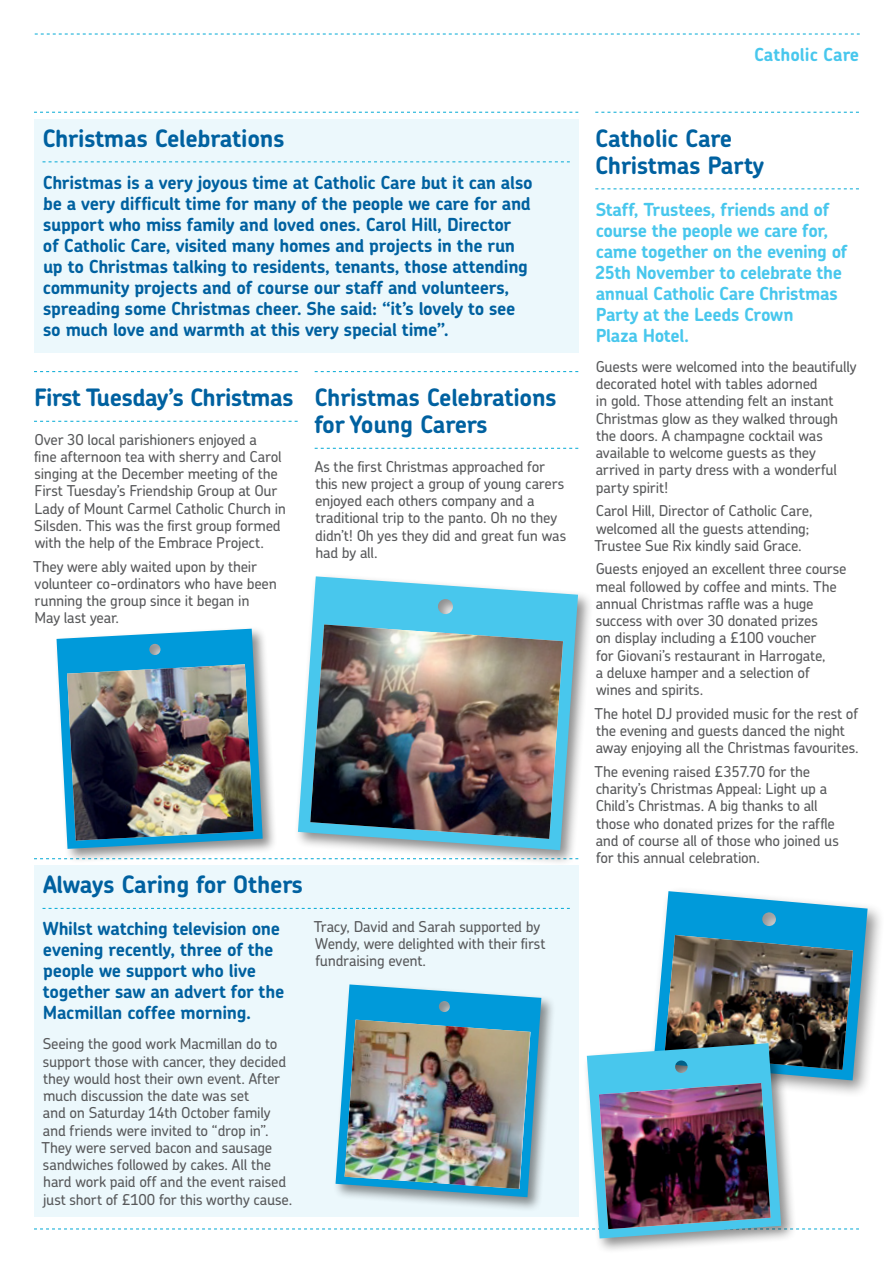
<style>
.page{position:relative;width:893px;height:1263px;background:#fff}
.page>*{position:absolute;margin:0;border:0;box-sizing:border-box;transform-origin:0 0}
.t1{font:700 24px/27px "Chevin";letter-spacing:-.01em;color:#0061a0}
.t2{font:700 18px/21px "Chevin";letter-spacing:-.02em;color:#0061a0}
.t3{font:700 18px/21px "Chevin";letter-spacing:-.02em;color:#48c7ed}
.t4{font:700 18px "Chevin";color:#48c7ed}
.t5{font:500 15px/17.2px "Chevin";letter-spacing:-.015em;color:#58595b}
</style>
<div class="page">
<svg style="left:35px;top:34px;width:825px;height:1px"></svg>
<div style="left:34px;top:119px;width:544px;height:234px;background:#ecf8fc"></div>
<svg style="left:34px;top:112px;width:544px;height:1px"></svg>
<svg style="left:43px;top:161px;width:527px;height:1px"></svg>
<svg style="left:595px;top:112px;width:264px;height:1px"></svg>
<svg style="left:595px;top:188px;width:264px;height:1px"></svg>
<svg style="left:315px;top:371px;width:263px;height:1px"></svg>
<svg style="left:315px;top:448px;width:263px;height:1px"></svg>
<svg style="left:34px;top:371px;width:264px;height:1px"></svg>
<svg style="left:34px;top:421px;width:264px;height:1px"></svg>
<div style="left:34px;top:865px;width:544px;height:352px;background:#ecf8fc"></div>
<svg style="left:34px;top:858px;width:260px;height:1px"></svg>
<div style="left:648px;top:886px;width:237px;height:212px;background:#000;opacity:.45"></div>
<div style="left:54px;top:626px;width:224px;height:238px;background:#000;opacity:.45"></div>
<svg style="left:57px;top:629px;width:206px;height:220px;background:#49add7"></svg>
<img style="left:67px;top:664px;width:187px;height:176px">
<div style="left:583px;top:1039px;width:214px;height:215px;background:#000;opacity:.45"></div>
<svg style="left:34px;top:891px;width:834px;height:347px"></svg>
<img style="left:345px;top:1020px;width:185px;height:169px">
<div style="left:294px;top:573px;width:300px;height:293px;background:#000;opacity:.45"></div>
<svg style="left:298px;top:576px;width:280px;height:274px;fill:#48c7ed"></svg>
<img style="left:310px;top:624px;width:253px;height:215px">
<h1 class="t1" style="left:42px;top:124px;width:244px">Christmas Celebrations</h1>
<p class="t2" style="left:43px;top:171px;width:492px">Christmas is a very joyous time at Catholic Care but it can also be a very difficult time for many of the people we care for and support who miss family and loved ones. Carol Hill, Director<br>of Catholic Care, visited many homes and projects in the run up to Christmas talking to residents, tenants, those attending community projects and of course our staff and volunteers, spreading some Christmas cheer. She said: “it’s lovely to see so much love and warmth at this very special time”.</p>
<h1 class="t1" style="left:34px;top:383px;width:261px">First Tuesday’s Christmas</h1>
<p class="t5" style="left:34px;top:430px;width:253px">Over 30 local parishioners enjoyed a<br>fine afternoon tea with sherry and Carol singing at the December meeting of the First Tuesday’s Friendship Group at Our Lady of Mount Carmel Catholic Church in Silsden. This was the first group formed with the help of the Embrace Project.</p>
<p class="t5" style="left:33px;top:557px;width:245px">They were ably waited upon by their volunteer co-ordinators who have been running the group since it began in<br>May last year.</p>
<h1 class="t1" style="left:315px;top:383px;width:244px">Christmas Celebrations for Young Carers</h1>
<p class="t5" style="left:315px;top:457px;width:253px">As the first Christmas approached for this new project a group of young carers enjoyed each others company and a traditional trip to the panto. Oh no they didn’t! Oh yes they did and great fun was had by all.</p>
<h1 class="t1" style="left:43px;top:870px;width:262px">Always Caring for Others</h1>
<p class="t2" style="left:43px;top:918px;width:243px">Whilst watching television one evening recently, three of the people we support who live together saw an advert for the<br>Macmillan coffee morning.</p>
<p class="t5" style="left:42px;top:1035px;width:252px">Seeing the good work Macmillan do to support those with cancer, they decided they would host their own event. After much discussion the date was set<br>and on Saturday 14th October family and friends were invited to “drop in”.<br>They were served bacon and sausage sandwiches followed by cakes. All the hard work paid off and the event raised just short of £100 for this worthy cause.</p>
<p class="t5" style="left:314px;top:917px;width:233px">Tracy, David and Sarah supported by<br>Wendy, were delighted with their first fundraising event.</p>
<p class="t4" style="left:754px;top:43px;width:106px">Catholic Care</p>
<h1 class="t1" style="left:595px;top:124px;width:170px">Catholic Care<br>Christmas Party</h1>
<p class="t3" style="left:595px;top:198px;width:254px">Staff, Trustees, friends and of course the people we care for, came together on the evening of<br>25th November to celebrate the annual Catholic Care Christmas<br>Party at the Leeds Crown<br>Plaza Hotel.</p>
<p class="t5" style="left:596px;top:358px;width:262px">Guests were welcomed into the beautifully decorated hotel with tables adorned<br>in gold. Those attending felt an instant Christmas glow as they walked through the doors. A champagne cocktail was available to welcome guests as they arrived in party dress with a wonderful party spirit!</p>
<p class="t5" style="left:594px;top:502px;width:220px">Carol Hill, Director of Catholic Care, welcomed all the guests attending;<br>Trustee Sue Rix kindly said Grace.</p>
<p class="t5" style="left:596px;top:560px;width:252px">Guests enjoyed an excellent three course meal followed by coffee and mints. The annual Christmas raffle was a huge success with over 30 donated prizes<br>on display including a £100 voucher<br>for Giovani’s restaurant in Harrogate,<br>a deluxe hamper and a selection of wines and spirits.</p>
<p class="t5" style="left:594px;top:704px;width:266px">The hotel DJ provided music for the rest of the evening and guests danced the night away enjoying all the Christmas favourites.</p>
<p class="t5" style="left:594px;top:763px;width:246px">The evening raised £357.70 for the charity’s Christmas Appeal: Light up a Child’s Christmas. A big thanks to all those who donated prizes for the raffle and of course all of those who joined us for this annual celebration.</p>
</div>
